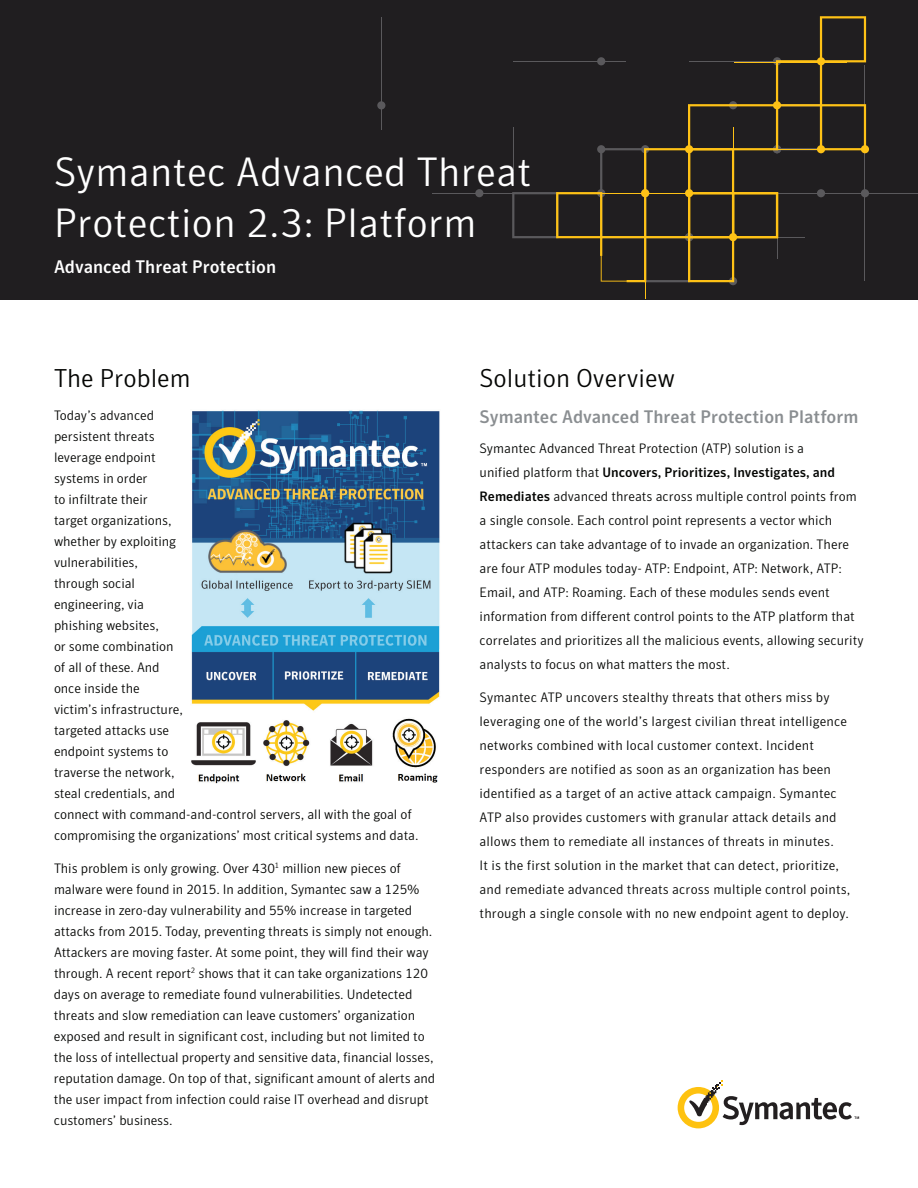
<style>
.page{position:relative;width:918px;height:1188px;background:#fff}
.page>*{position:absolute;margin:0;border:0;box-sizing:border-box;transform-origin:0 0}
.t1{font:300 40.5px/51px "Symantec Sans";letter-spacing:.01em;color:#fff}
.t2{font:300 25.5px "Symantec Sans";color:#040503}
.t3{font:500 18px "Symantec Sans";color:#8a8e91}
.t4{font:500 18px "Symantec Sans";color:#fff}
.t5{font:300 13.5px/21px "Symantec Sans";letter-spacing:-.005em;color:#040503}
.s1{font-weight:500}
</style>
<div class="page">
<div style="left:0;top:0;width:918px;height:299px;background:#201e20"></div>
<hr style="left:381px;top:17px;width:1px;height:113px;background:#5a595c">
<div style="left:377px;top:101px;width:8px;height:8px;background:#5a595c;border-radius:50%"></div>
<hr style="left:728px;top:193px;width:190px;height:1px;background:#5a595c">
<div style="left:861px;top:189px;width:8px;height:8px;background:#5a595c;border-radius:50%"></div>
<svg style="left:729px;top:277px;width:8px;height:8px"></svg>
<hr style="left:432px;top:193px;width:120px;height:1px;background:#5a595c">
<hr style="left:645px;top:253px;width:1px;height:46px;background:#fec216">
<svg style="left:512px;top:16px;width:354px;height:266px"></svg>
<div style="left:861px;top:145px;width:8px;height:8px;background:#fec216;border-radius:50%"></div>
<div style="left:475px;top:189px;width:8px;height:8px;background:#5a595c;border-radius:50%"></div>
<svg style="left:678px;top:1081px;width:181px;height:47px"></svg>
<img style="left:191px;top:410px;width:249px;height:374px">
<h1 class="t1" style="left:54px;top:146px;width:479px">Symantec Advanced Threat<br>Protection 2.3: Platform</h1>
<h3 class="t4" style="left:54px;top:256px;width:224px">Advanced Threat Protection</h3>
<h2 class="t2" style="left:54px;top:363px;width:138px">The Problem</h2>
<p class="t5" style="left:54px;top:405px;width:366px">Today’s advanced<br>persistent threats<br>leverage endpoint<br>systems in order<br>to infiltrate their<br>target organizations,<br>whether by exploiting<br>vulnerabilities,<br>through social<br>engineering, via<br>phishing websites,<br>or some combination<br>of all of these. And<br>once inside the<br>victim’s infrastructure,<br>targeted attacks use<br>endpoint systems to<br>traverse the network,<br>steal credentials, and<br>connect with command-and-control servers, all with the goal of compromising the organizations’ most critical systems and data.</p>
<p class="t5" style="left:54px;top:858px;width:383px">This problem is only growing. Over 430<sup>1</sup> million new pieces of malware were found in 2015. In addition, Symantec saw a 125% increase in zero-day vulnerability and 55% increase in targeted attacks from 2015. Today, preventing threats is simply not enough.<br>Attackers are moving faster. At some point, they will find their way through. A recent report<sup>2</sup> shows that it can take organizations 120 days on average to remediate found vulnerabilities. Undetected threats and slow remediation can leave customers’ organization exposed and result in significant cost, including but not limited to the loss of intellectual property and sensitive data, financial losses, reputation damage. On top of that, significant amount of alerts and the user impact from infection could raise IT overhead and disrupt customers’ business.</p>
<h2 class="t2" style="left:480px;top:363px;width:197px">Solution Overview</h2>
<h3 class="t3" style="left:480px;top:406px;width:380px">Symantec Advanced Threat Protection Platform</h3>
<p class="t5" style="left:480px;top:436px;width:386px;line-height:24px">Symantec Advanced Threat Protection (ATP) solution is a<br>unified platform that <span class="s1">Uncovers, Prioritizes, Investigates, and Remediates</span> advanced threats across multiple control points from a single console. Each control point represents a vector which attackers can take advantage of to invade an organization. There are four ATP modules today- ATP: Endpoint, ATP: Network, ATP:<br>Email, and ATP: Roaming. Each of these modules sends event information from different control points to the ATP platform that correlates and prioritizes all the malicious events, allowing security analysts to focus on what matters the most.</p>
<p class="t5" style="left:480px;top:685px;width:372px;line-height:24px">Symantec ATP uncovers stealthy threats that others miss by leveraging one of the world’s largest civilian threat intelligence networks combined with local customer context. Incident responders are notified as soon as an organization has been identified as a target of an active attack campaign. Symantec ATP also provides customers with granular attack details and allows them to remediate all instances of threats in minutes.<br>It is the first solution in the market that can detect, prioritize, and remediate advanced threats across multiple control points, through a single console with no new endpoint agent to deploy.</p>
</div>
